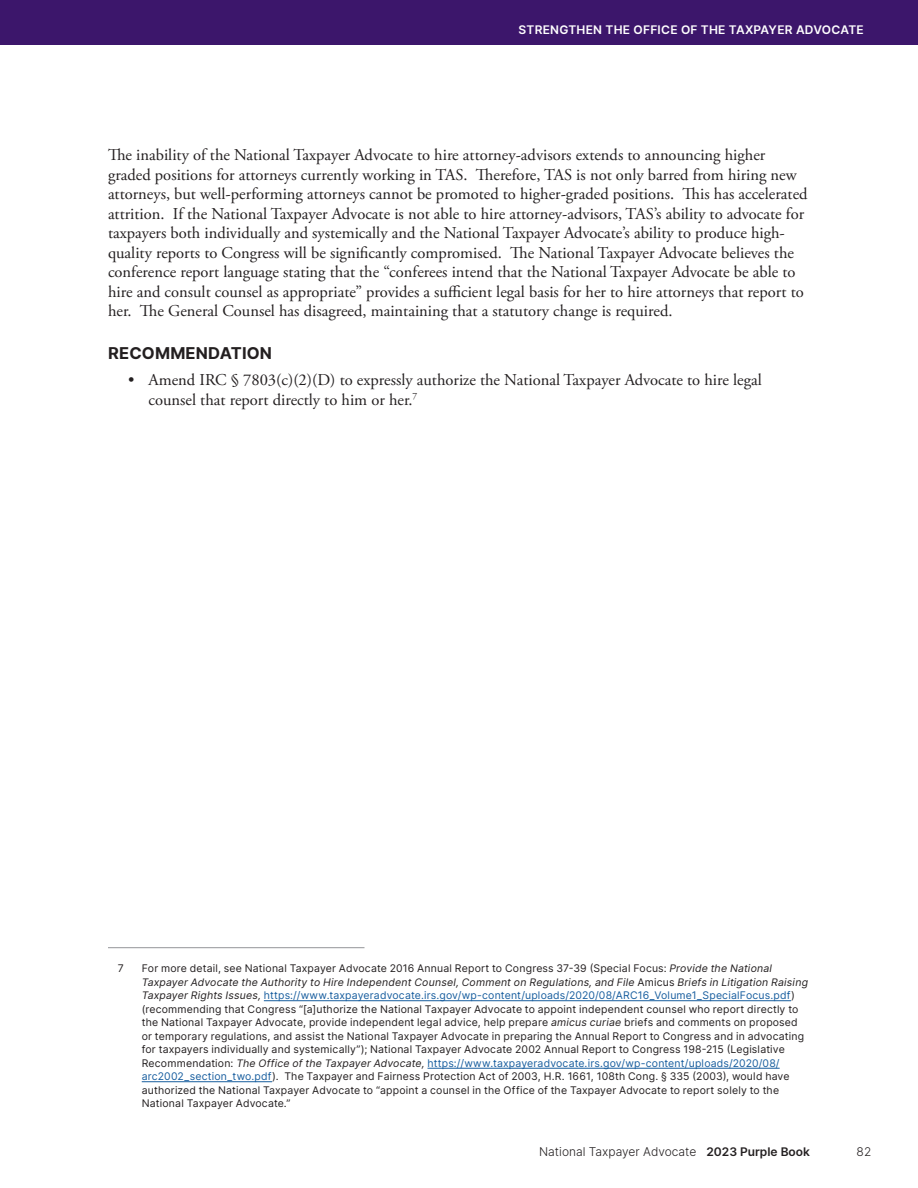
<style>
.page{position:relative;width:918px;height:1188px;background:#fff}
.page>*{position:absolute;margin:0;border:0;box-sizing:border-box;transform-origin:0 0}
.Paragraph{font:16.5px/19.5px "Adobe Garamond Pro";color:#231f20}
.t1{font:700 16.5px "Inter";letter-spacing:.01em;color:#231f20}
.t2{font:600 12px "Inter";letter-spacing:.02em;color:#fff}
.t3{font:300 12px "Inter";color:#231f20}
.Footnotes{font:10.5px/13.5px "Inter";letter-spacing:.015em;color:#231f20}
.s1{font-style:italic}
.s2{color:#175d9e}
.s3{font-weight:600}
</style>
<div class="page">
<div style="left:0;top:0;width:918px;height:45px;background:#3c166b"></div>
<hr style="left:108px;top:947px;width:256px;height:1px;background:#939598">
<hr style="left:264px;top:1000px;width:527px;height:1px;background:#175d9e">
<hr style="left:427px;top:1068px;width:353px;height:1px;background:#175d9e">
<hr style="left:142px;top:1081px;width:130px;height:1px;background:#175d9e">
<p class="t2" style="left:518px;top:21px;width:347px">STRENGTHEN THE OFFICE OF THE TAXPAYER ADVOCATE</p>
<p class="Paragraph" style="left:108px;top:146px;width:701px">The inability of the National Taxpayer Advocate to hire attorney-advisors extends to announcing higher graded positions for attorneys currently working in TAS. Therefore, TAS is not only barred from hiring new attorneys, but well-performing attorneys cannot be promoted to higher-graded positions. This has accelerated attrition. If the National Taxpayer Advocate is not able to hire attorney-advisors, TAS’s ability to advocate for taxpayers both individually and systemically and the National Taxpayer Advocate’s ability to produce high&shy;quality reports to Congress will be significantly compromised. The National Taxpayer Advocate believes the conference report language stating that the “conferees intend that the National Taxpayer Advocate be able to hire and consult counsel as appropriate” provides a sufficient legal basis for her to hire attorneys that report to her. The General Counsel has disagreed, maintaining that a statutory change is required.</p>
<h2 class="t1" style="left:108px;top:341px;width:165px">RECOMMENDATION</h2>
<p class="Paragraph" style="left:148px;top:371px;width:615px;text-indent:-20px">• Amend IRC § 7803(c)(2)(D) to expressly authorize the National Taxpayer Advocate to hire legal counsel that report directly to him or her.<sup>7</sup></p>
<p class="Footnotes" style="left:118px;top:961px;width:7px">7</p>
<p class="Footnotes" style="left:142px;top:961px;width:668px">For more detail, see National Taxpayer Advocate 2016 Annual Report to Congress 37-39 (Special Focus: <span class="s1">Provide the National Taxpayer Advocate the Authority to Hire Independent Counsel, Comment on Regulations, and File</span> Amicus <span class="s1">Briefs in Litigation Raising Taxpayer Rights Issues,</span> <span class="s2">https://www.taxpayeradvocate.irs.gov/wp-content/uploads/2020/08/ARC16_Volume1_SpecialFocus.pdf</span>) (recommending that Congress “[a]uthorize the National Taxpayer Advocate to appoint independent counsel who report directly to the National Taxpayer Advocate, provide independent legal advice, help prepare <span class="s1">amicus curiae</span> briefs and comments on proposed or temporary regulations, and assist the National Taxpayer Advocate in preparing the Annual Report to Congress and in advocating for taxpayers individually and systemically”); National Taxpayer Advocate 2002 Annual Report to Congress 198-215 (Legislative Recommendation: <span class="s1">The Office of the Taxpayer Advocate,</span> <span class="s2">https://www.taxpayeradvocate.irs.gov/wp-content/uploads/2020/08/ arc2002_section_two.pdf</span>). The Taxpayer and Fairness Protection Act of 2003, H.R. 1661, 108th Cong. § 335 (2003), would have authorized the National Taxpayer Advocate to “appoint a counsel in the Office of the Taxpayer Advocate to report solely to the National Taxpayer Advocate.”</p>
<p class="t3" style="left:539px;top:1144px;width:272px">National Taxpayer Advocate <span class="s3">2023 PURPLE BOOK</span></p>
<p class="t3" style="left:857px;top:1144px;width:16px">82</p>
</div>
